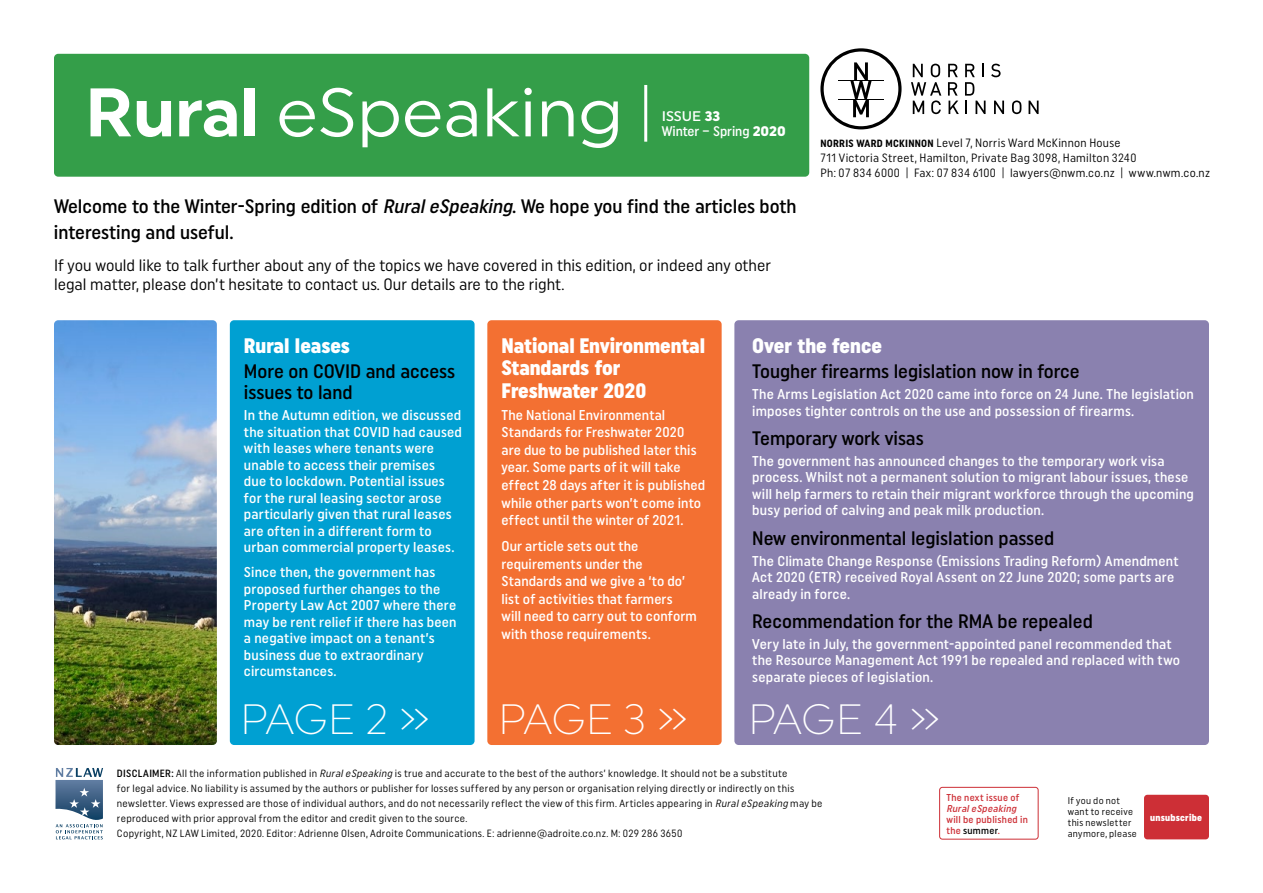
<style>
.page{position:relative;width:1263px;height:893px;background:#fff}
.page>*{position:absolute;margin:0;border:0;box-sizing:border-box;transform-origin:0 0}
.t1{font:68.55px "Uniform";color:#fff}
.t2{font:300 42.3px "Uniform";letter-spacing:-.02em;color:#fff}
.t3{font:900 21px/22.5px "Uniform Condensed";color:#fff}
.t4{font:500 19.5px/25.5px "Uniform Condensed";color:#000}
.t5{font:16.5px/19.5px "Uniform Condensed";color:#000}
.t6{font:500 14.25px/16.5px "Uniform Condensed";letter-spacing:.015em;color:#fff}
.t7{font:500 13.95px "Uniform Condensed";color:#fff}
.t8{font:500 13.95px "Uniform";color:#fff}
.t9{font:12px/15px "Uniform Condensed";letter-spacing:.025em;color:#000}
.t10{font:10.5px/15px "Uniform Condensed";letter-spacing:.025em;color:#000}
.t11{font:500 10.05px/10.9px "Uniform Condensed";letter-spacing:.025em;color:#cd2f36}
.t12{font:italic 500 10.05px "Uniform Condensed";color:#cd2f36}
.t13{font:9.75px/11.1px "Uniform Condensed";letter-spacing:.03em;color:#000}
.t14{font:900 9.75px "Uniform Condensed";letter-spacing:.025em;color:#fff}
.s1{font-weight:700}
.s2{font-weight:900}
.s3{font-family:"Uniform";font-weight:900}
.s4{font-style:italic}
.s5{font-weight:700;font-size:10.5px}
.s6{font-weight:500}
.s7{color:#000}
</style>
<div class="page">
<img style="left:54px;top:320px;width:163px;height:425px">
<div style="left:1144px;top:795px;width:65px;height:44px;background:#cd2f36;border-radius:3px"></div>
<div style="left:734px;top:320px;width:475px;height:425px;background:#8a81af;border-radius:4px"></div>
<div style="left:487px;top:320px;width:235px;height:425px;background:#f37032;border-radius:4px"></div>
<div style="left:230px;top:320px;width:245px;height:425px;background:#00a0d2;border-radius:4px"></div>
<svg style="left:55px;top:768px;width:48px;height:71px"></svg>
<div style="left:939px;top:787px;width:99px;height:52px;border:1px solid #cd2f36;border-radius:3px"></div>
<div style="left:54px;top:54px;width:755px;height:123px;background:#349e49;border-radius:4px"></div>
<hr style="left:644px;top:85px;width:3px;height:57px;background:#fff">
<svg style="left:991px;top:64px;width:9px;height:13px"></svg>
<svg style="left:911px;top:64px;width:30px;height:50px"></svg>
<svg style="left:948px;top:64px;width:11px;height:50px"></svg>
<svg style="left:965px;top:64px;width:20px;height:50px"></svg>
<svg style="left:994px;top:101px;width:10px;height:13px"></svg>
<svg style="left:1012px;top:100px;width:9px;height:14px"></svg>
<svg style="left:1028px;top:101px;width:10px;height:13px"></svg>
<svg style="left:820px;top:48px;width:81px;height:81px"></svg>
<hr style="left:838px;top:80px;width:45px;height:1px;background:#000">
<hr style="left:838px;top:99px;width:45px;height:1px;background:#000">
<h1 class="t1" style="left:85px;top:71px;width:540px"><span class="s1">Rural</span> eSpeaking</h1>
<p class="t8" style="left:662px;top:108px;width:60px">ISSUE <span class="s2">33</span></p>
<p class="t7" style="left:662px;top:123px;width:126px">Winter – Spring <span class="s3">2020</span></p>
<h3 class="t4" style="left:54px;top:193px;width:744px">Welcome to the Winter-Spring edition of <span class="s4">RuraleSpeaking</span>. We hope you find the articles both interesting and useful.</h3>
<p class="t5" style="left:54px;top:255px;width:718px">If you would like to talk further about any of the topics we have covered in this edition, or indeed any other legal matter, please don’t hesitate to contact us. Our details are to the right.</p>
<p class="t9" style="left:820px;top:135px;width:391px"><span class="s5">NORRIS WARD MCKINNON</span> Level 7, Norris Ward McKinnon House<br>711 Victoria Street, Hamilton, Private Bag 3098, Hamilton 3240<br>Ph: 07 834 6000 | Fax: 07 834 6100 | lawyers@nwm.co.nz | www.nwm.co.nz</p>
<h3 class="t3" style="left:244px;top:334px;width:107px">Rural leases</h3>
<h3 class="t4" style="left:244px;top:361px;width:213px;line-height:21px">More on COVID and access issues to land</h3>
<p class="t6" style="left:244px;top:406px;width:220px">In the Autumn edition, we discussed the situation that COVID had caused with leases where tenants were unable to access their premises<br>due to lockdown. Potential issues for the rural leasing sector arose particularly given that rural leases are often in a different form to urban commercial property leases.</p>
<p class="t6" style="left:244px;top:564px;width:214px">Since then, the government has proposed further changes to the<br>Property Law Act 2007 where there may be rent relief if there has been a negative impact on a tenant’s business due to extraordinary circumstances.</p>
<h3 class="t3" style="left:501px;top:334px;width:205px">National Environmental<br>Standards for<br>Freshwater 2020</h3>
<p class="t6" style="left:501px;top:406px;width:205px;line-height:17.5px">The National Environmental<br>Standards for Freshwater 2020 are due to be published later this year. Some parts of it will take effect 28 days after it is published while other parts won’t come into effect until the winter of 2021.</p>
<p class="t6" style="left:501px;top:537px;width:197px;line-height:17.5px">Our article sets out the requirements under the<br>Standards and we give a ‘to do’ list of activities that farmers<br>will need to carry out to conform with those requirements.</p>
<h2 class="t2" style="left:240px;top:694px;width:191px">PAGE 2 »</h2>
<h2 class="t2" style="left:498px;top:694px;width:191px">PAGE 3 »</h2>
<h3 class="t3" style="left:752px;top:334px;width:131px">Over the fence</h3>
<h3 class="t4" style="left:752px;top:358px;width:329px">Tougher firearms legislation now in force</h3>
<p class="t6" style="left:752px;top:385px;width:443px">The Arms Legislation Act 2020 came into force on 24 June. The legislation imposes tighter controls on the use and possession of firearms.</p>
<h3 class="t4" style="left:752px;top:425px;width:173px">Temporary work visas</h3>
<p class="t6" style="left:752px;top:452px;width:443px">The government has announced changes to the temporary work visa process. Whilst not a permanent solution to migrant labour issues, these will help farmers to retain their migrant workforce through the upcoming busy period of calving and peak milk production.</p>
<h3 class="t4" style="left:752px;top:525px;width:304px">New environmental legislation passed</h3>
<p class="t6" style="left:752px;top:552px;width:428px">The Climate Change Response (Emissions Trading Reform) Amendment<br>Act 2020 (ETR) received Royal Assent on 22 June 2020; some parts are already in force.</p>
<h3 class="t4" style="left:752px;top:608px;width:342px">Recommendation for the RMA be repealed</h3>
<p class="t6" style="left:752px;top:635px;width:429px">Very late in July, the government-appointed panel recommended that the Resource Management Act 1991 be repealed and replaced with two separate pieces of legislation.</p>
<h2 class="t2" style="left:748px;top:694px;width:194px">PAGE 4 »</h2>
<p class="t10" style="left:117px;top:766px;width:707px"><span class="s6">DISCLAIMER:</span> All the information published in <span class="s4">RuraleSpeaking</span>is true and accurate to the best of the authors’ knowledge. It should not be a substitute<br>for legal advice. No liability is assumed by the authors or publisher for losses suffered by any person or organisation relying directly or indirectly on this newsletter. Views expressed are those of individual authors, and do not necessarily reflect the view of this firm. Articles appearing in <span class="s4">RuraleSpeaking</span> may be reproduced with prior approval from the editor and credit given to the source.<br>Copyright, NZ LAW Limited, 2020. Editor: Adrienne Olsen, Adroite Communications. E: adrienne@adroite.co.nz. M: 029 286 3650</p>
<p class="t11" style="left:946px;top:791px;width:74px">The next issue of</p>
<p class="t12" style="left:946px;top:802px;width:74px">RuraleSpeaking</p>
<p class="t11" style="left:946px;top:813px;width:83px">will be published in the <span class="s7">summer</span>.</p>
<p class="t14" style="left:1150px;top:811px;width:53px">unsubscribe</p>
<p class="t13" style="left:1068px;top:795px;width:71px">If you do not want to receive this newsletter anymore, please</p>
</div>
